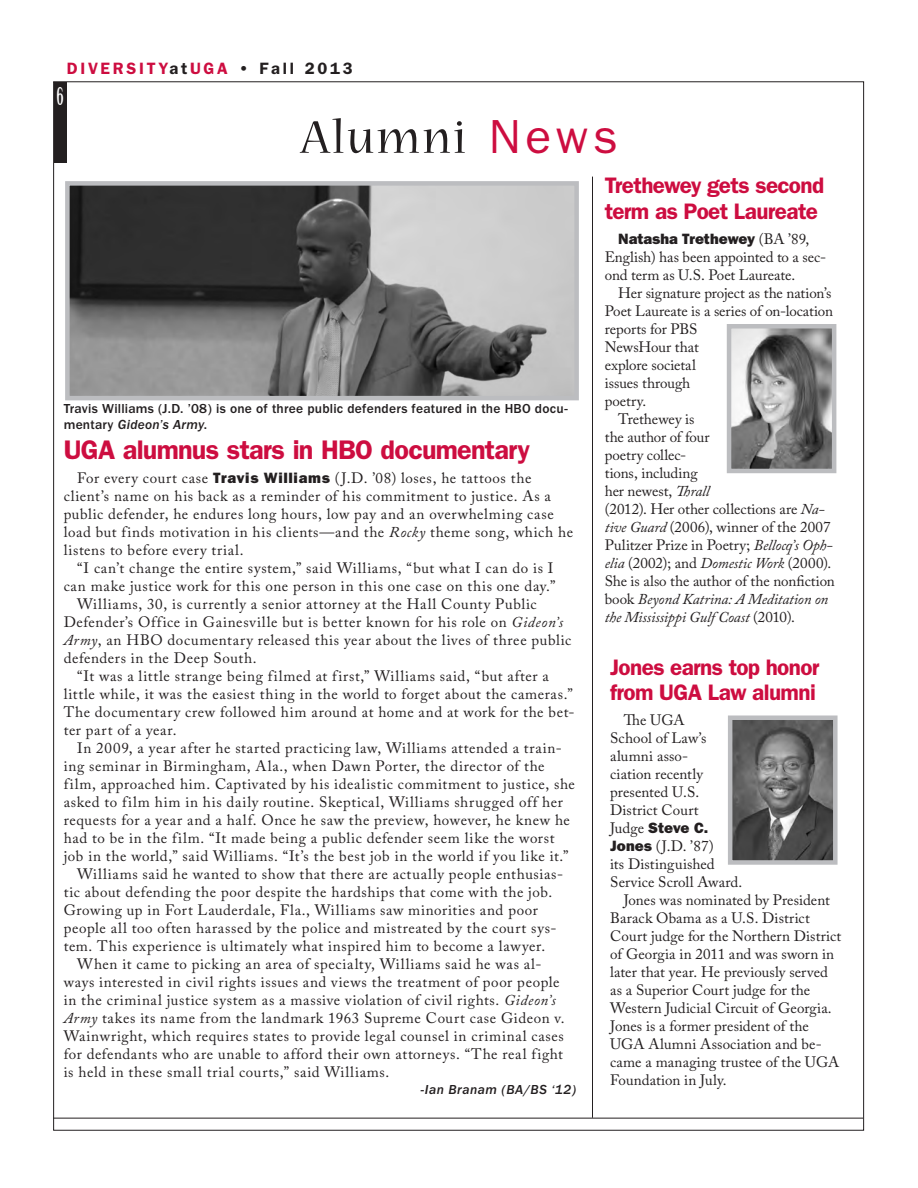
<style>
.page{position:relative;width:918px;height:1188px;background:#fff}
.page>*{position:absolute;margin:0;border:0;box-sizing:border-box;transform-origin:0 0}
.t1{font:51px "Nueva Std";letter-spacing:.05em;color:#231f20}
.Headline-Diversity{font:600 27px "Franklin Gothic";letter-spacing:-.025em;color:#cd0d40}
.t2{font:24px "Birch Std";color:#fff}
.Subhead-Diversity{font:600 22.5px/25.5px "Franklin Gothic";letter-spacing:-.03em;color:#cd0d40}
.t3{font:600 16.5px "Franklin Gothic";letter-spacing:.165em;color:#cd0d40}
.Body_Text-Diversity{font:15px/18px "Adobe Caslon Pro";letter-spacing:.035em;color:#231f20}
.Body_Text-Diversity-2{font:15px/18px "Adobe Caslon Pro";letter-spacing:.01em;color:#231f20}
.Body_Text-Diversity-3{font:15px/18px "Adobe Caslon Pro";letter-spacing:.005em;color:#231f20}
.Body_Text-Diversity-4{font:15px/18px "Adobe Caslon Pro";letter-spacing:-.005em;color:#231f20}
.Cutline-Diversity{font:500 13.5px/15.8px "Franklin Gothic";letter-spacing:.015em;color:#231f20}
.Body_Text-Diversity-5{font:italic 500 13.5px "Franklin Gothic";letter-spacing:.035em;color:#231f20}
.s1{color:#231f20}
.s2{font-family:"Franklin Gothic";font-size:48px;color:#cd0d40}
.s3{font-family:"Franklin Gothic";font-weight:800}
.s4{font-style:italic}
</style>
<div class="page">
<div style="left:54px;top:82px;width:13px;height:81px;background:#231f20"></div>
<hr style="left:592px;top:177px;width:1px;height:941px;background:#231f20">
<img style="left:70px;top:186px;width:504px;height:209px">
<div style="left:65px;top:181px;width:514px;height:219px;border:4px solid #bcbdc0"></div>
<img style="left:732px;top:329px;width:99px;height:139px">
<div style="left:727px;top:324px;width:109px;height:149px;border:4px solid #bcbdc0"></div>
<hr style="left:53px;top:1118px;width:810px;height:1px;background:#231f20">
<img style="left:733px;top:721px;width:100px;height:139px">
<div style="left:728px;top:716px;width:110px;height:149px;border:4px solid #bcbdc0"></div>
<p class="t3" style="left:67px;top:58px;width:287px">DIVERSITY<span class="s1">at</span>UGA <span class="s1">• Fall 2013</span></p>
<p class="t2" style="left:56px;top:83px;width:9px">6</p>
<p class="t1" style="left:301px;top:114px;width:318px">Alumni <span class="s2">News</span></p>
<p class="Subhead-Diversity" style="left:605px;top:173px;width:221px">Trethewey gets second term as Poet Laureate</p>
<p class="Body_Text-Diversity-4" style="left:605px;top:230px;width:223px;text-indent:14px"><span class="s3">Natasha Trethewey</span> (BA ’89,<br>English) has been appointed to a sec&shy;ond term as U.S. Poet Laureate.</p>
<p class="Body_Text-Diversity-4" style="left:605px;top:284px;width:230px;text-indent:14px">Her signature project as the nation’s<br>Poet Laureate is a series of on-location reports for PBS<br>NewsHour that<br>explore societal<br>issues through<br>poetry.</p>
<p class="Body_Text-Diversity-2" style="left:605px;top:410px;width:232px;text-indent:14px">Trethewey is<br>the author of four<br>poetry collec-<br>tions, including<br>her newest, <span class="s4">Thrall<br></span>(2012). Her other collections are <span class="s4">Na&shy;tive Guard</span> (2006), winner of the 2007<br>Pulitzer Prize in Poetry; <span class="s4">Bellocq’s Oph&shy;elia</span> (2002); and <span class="s4">Domestic Work</span> (2000).<br>She is also the author of the nonfiction book <span class="s4">Beyond Katrina: A Meditation on the Mississippi Gulf Coast</span> (2010).</p>
<p class="Cutline-Diversity" style="left:64px;top:401px;width:505px">Travis Williams (J.D. ’08) is one of three public defenders featured in the HBO docu&shy;mentary <span class="s4">Gideon’s Army</span>.</p>
<p class="Headline-Diversity" style="left:64px;top:434px;width:468px">UGA alumnus stars in HBO documentary</p>
<p class="Body_Text-Diversity" style="left:64px;top:469px;width:511px;text-indent:13px">For every court case <span class="s3">Travis Williams</span> (J.D. ’08) loses, he tattoos the client’s name on his back as a reminder of his commitment to justice. As a public defender, he endures long hours, low pay and an overwhelming case load but finds motivation in his clients—and the <span class="s4">Rocky</span> theme song, which he listens to before every trial.</p>
<p class="Body_Text-Diversity" style="left:64px;top:559px;width:493px;text-align:right">“I can’t change the entire system,” said Williams, “but what I can do is I can make justice work for this one person in this one case on this one day.”</p>
<p class="Body_Text-Diversity" style="left:64px;top:595px;width:509px;text-indent:14px">Williams, 30, is currently a senior attorney at the Hall County Public Defender’s Office in Gainesville but is better known for his role on <span class="s4">Gideon’s Army</span>, an HBO documentary released this year about the lives of three public defenders in the Deep South.</p>
<p class="Body_Text-Diversity" style="left:64px;top:667px;width:512px;text-indent:14px">“It was a little strange being filmed at first,” Williams said, “but after a little while, it was the easiest thing in the world to forget about the cameras.” The documentary crew followed him around at home and at work for the bet&shy;ter part of a year.</p>
<p class="Body_Text-Diversity" style="left:64px;top:739px;width:513px;text-indent:14px">In 2009, a year after he started practicing law, Williams attended a train&shy;ing seminar in Birmingham, Ala., when Dawn Porter, the director of the film, approached him. Captivated by his idealistic commitment to justice, she asked to film him in his daily routine. Skeptical, Williams shrugged off her requests for a year and a half. Once he saw the preview, however, he knew he had to be in the film. “It made being a public defender seem like the worst job in the world,” said Williams. “It’s the best job in the world if you like it.”</p>
<p class="Body_Text-Diversity" style="left:64px;top:865px;width:501px;text-indent:14px">Williams said he wanted to show that there are actually people enthusias&shy;tic about defending the poor despite the hardships that come with the job.<br>Growing up in Fort Lauderdale, Fla., Williams saw minorities and poor people all too often harassed by the police and mistreated by the court sys&shy;tem. This experience is ultimately what inspired him to become a lawyer.</p>
<p class="Body_Text-Diversity" style="left:64px;top:955px;width:502px;text-indent:14px">When it came to picking an area of specialty, Williams said he was al&shy;ways interested in civil rights issues and views the treatment of poor people in the criminal justice system as a massive violation of civil rights. <span class="s4">Gideon’s Army</span> takes its name from the landmark 1963 Supreme Court case Gideon v.<br>Wainwright, which requires states to provide legal counsel in criminal cases for defendants who are unable to afford their own attorneys. “The real fight is held in these small trial courts,” said Williams.</p>
<p class="Body_Text-Diversity-5" style="left:421px;top:1082px;width:157px">-Ian Branam (BA/BS ‘12)</p>
<p class="Subhead-Diversity" style="left:610px;top:654px;width:211px">Jones earns top honor from UGA Law alumni</p>
<p class="Body_Text-Diversity-2" style="left:610px;top:711px;width:134px;text-indent:14px">The UGA<br>School of Law’s alumni asso-<br>ciation recently presented U.S.<br>District Court<br>Judge <span class="s3">Steve C.<br>Jones</span> (J.D. ’87)<br>its Distinguished<br>Service Scroll Award.</p>
<p class="Body_Text-Diversity-3" style="left:610px;top:891px;width:233px;text-indent:14px">Jones was nominated by President<br>Barack Obama as a U.S. District<br>Court judge for the Northern District of Georgia in 2011 and was sworn in later that year. He previously served as a Superior Court judge for the<br>Western Judicial Circuit of Georgia.<br>Jones is a former president of the<br>UGA Alumni Association and be&shy;came a managing trustee of the UGA<br>Foundation in July.</p>
</div>
